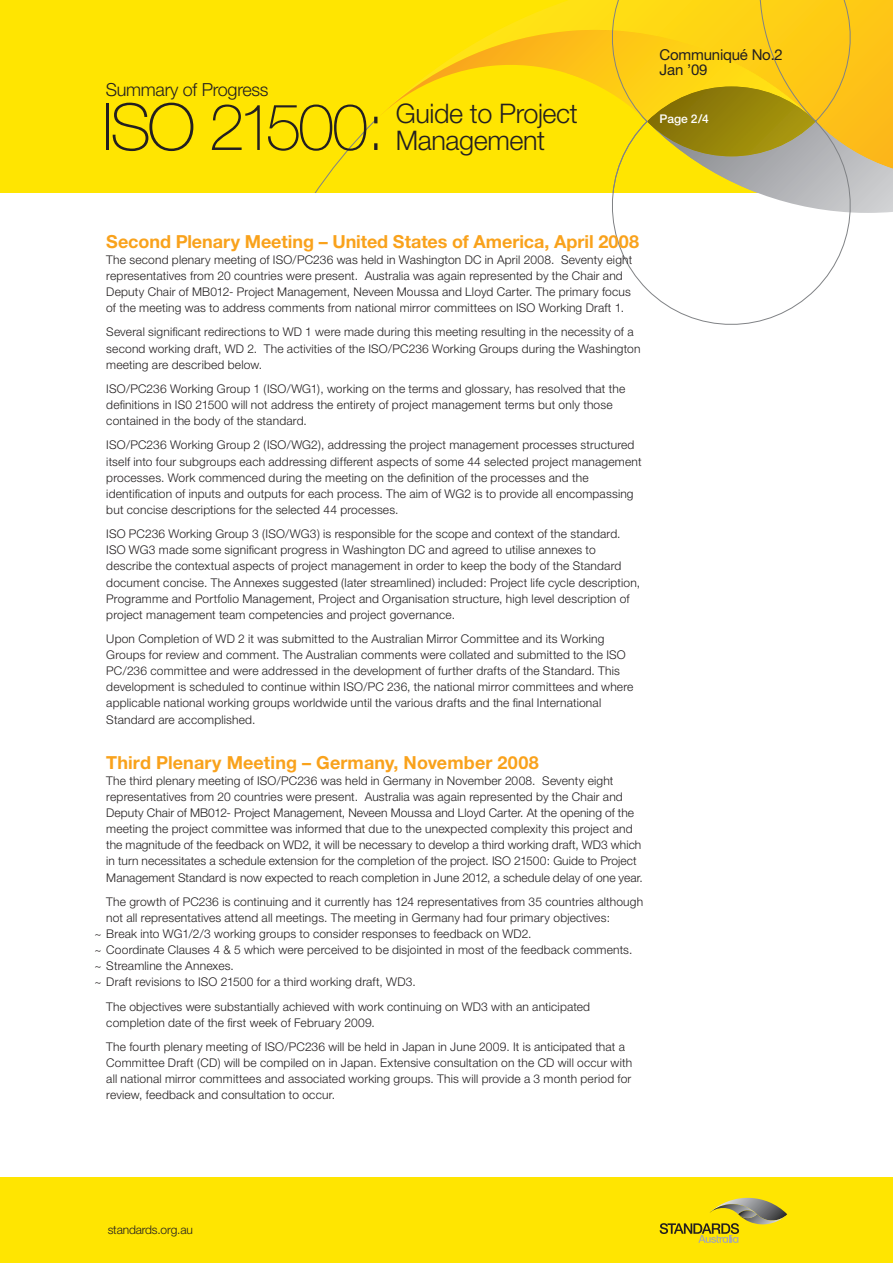
<style>
.page{position:relative;width:893px;height:1263px;background:#fff}
.page>*{position:absolute;margin:0;border:0;box-sizing:border-box;transform-origin:0 0}
.t1{font:100 64.8px "Helvetica Neue";letter-spacing:-.055em;color:#231f20}
.t2{font:300 27px/27px "Helvetica Neue";letter-spacing:-.015em;color:#231f20}
.t3{font:700 18px "Helvetica Neue CE";color:#f9a21c}
.t4{font:300 18px "Helvetica Neue";letter-spacing:-.015em;color:#231f20}
.t5{font:15px/15px "Helvetica Neue";letter-spacing:-.015em;color:#231f20}
.t6{font:300 12px/16.2px "Helvetica Neue CE";letter-spacing:.015em;color:#231f20}
.t7{font:300 12px "Helvetica Neue";letter-spacing:-.015em;color:#231f20}
.t8{font:500 12px "Helvetica Neue CE";color:#fff}
</style>
<div class="page">
<div style="left:0;top:0;width:893px;height:193px;background:#ffe501"></div>
<svg style="left:374px;top:30px;width:193px;height:92px"></svg>
<svg style="left:567px;top:0;width:326px;height:325px"></svg>
<div style="left:0;top:1178px;width:893px;height:85px;background:#ffe501"></div>
<svg style="left:660px;top:1198px;width:127px;height:45px"></svg>
<h3 class="t4" style="left:106px;top:78px;width:164px">Summary of Progress</h3>
<h1 class="t1" style="left:102px;top:90px;width:284px">ISO 21500:</h1>
<h2 class="t2" style="left:396px;top:99px;width:184px">Guide to Project<br>Management</h2>
<p class="t5" style="left:660px;top:47px;width:125px">Communiqué No.2<br>Jan ’09</p>
<p class="t8" style="left:660px;top:111px;width:51px">Page 2/4</p>
<h3 class="t3" style="left:106px;top:230px;width:534px">Second Plenary Meeting – United States of America, April 2008</h3>
<p class="t6" style="left:106px;top:251px;width:527px">The second plenary meeting of ISO/PC236 was held in Washington DC in April 2008. Seventy eight representatives from 20 countries were present. Australia was again represented by the Chair and Deputy Chair of MB012- Project Management, Neveen Moussa and Lloyd Carter. The primary focus of the meeting was to address comments from national mirror committees on ISO Working Draft 1.</p>
<p class="t6" style="left:106px;top:324px;width:536px">Several significant redirections to WD 1 were made during this meeting resulting in the necessity of a second working draft, WD 2. The activities of the ISO/PC236 Working Groups during the Washington meeting are described below.</p>
<p class="t6" style="left:106px;top:380px;width:520px">ISO/PC236 Working Group 1 (ISO/WG1), working on the terms and glossary, has resolved that the definitions in IS0 21500 will not address the entirety of project management terms but only those contained in the body of the standard.</p>
<p class="t6" style="left:106px;top:437px;width:537px">ISO/PC236 Working Group 2 (ISO/WG2), addressing the project management processes structured itself into four subgroups each addressing different aspects of some 44 selected project management processes. Work commenced during the meeting on the definition of the processes and the identification of inputs and outputs for each process. The aim of WG2 is to provide all encompassing but concise descriptions for the selected 44 processes.</p>
<p class="t6" style="left:106px;top:526px;width:535px">ISO PC236 Working Group 3 (ISO/WG3) is responsible for the scope and context of the standard.<br>ISO WG3 made some significant progress in Washington DC and agreed to utilise annexes to describe the contextual aspects of project management in order to keep the body of the Standard document concise. The Annexes suggested (later streamlined) included: Project life cycle description, Programme and Portfolio Management, Project and Organisation structure, high level description of project management team competencies and project governance.</p>
<p class="t6" style="left:106px;top:630px;width:529px">Upon Completion of WD 2 it was submitted to the Australian Mirror Committee and its Working Groups for review and comment. The Australian comments were collated and submitted to the ISO PC/236 committee and were addressed in the development of further drafts of the Standard. This development is scheduled to continue within ISO/PC 236, the national mirror committees and where applicable national working groups worldwide until the various drafts and the final International Standard are accomplished.</p>
<h3 class="t3" style="left:106px;top:751px;width:434px">Third Plenary Meeting – Germany, November 2008</h3>
<p class="t6" style="left:106px;top:772px;width:538px">The third plenary meeting of ISO/PC236 was held in Germany in November 2008. Seventy eight representatives from 20 countries were present. Australia was again represented by the Chair and Deputy Chair of MB012- Project Management, Neveen Moussa and Lloyd Carter. At the opening of the meeting the project committee was informed that due to the unexpected complexity this project and the magnitude of the feedback on WD2, it will be necessary to develop a third working draft, WD3 which in turn necessitates a schedule extension for the completion of the project. ISO 21500: Guide to Project Management Standard is now expected to reach completion in June 2012, a schedule delay of one year.</p>
<p class="t6" style="left:106px;top:893px;width:538px">The growth of PC236 is continuing and it currently has 124 representatives from 35 countries although</p>
<p class="t6" style="left:106px;top:909px;width:505px">not all representatives attend all meetings. The meeting in Germany had four primary objectives:</p>
<p class="t6" style="left:95px;top:926px;width:438px">~ Break into WG1/2/3 working groups to consider responses to feedback on WD2.</p>
<p class="t6" style="left:95px;top:942px;width:539px">~ Coordinate Clauses 4 &amp; 5 which were perceived to be disjointed in most of the feedback comments.</p>
<p class="t6" style="left:95px;top:958px;width:141px">~ Streamline the Annexes.</p>
<p class="t6" style="left:95px;top:974px;width:323px">~ Draft revisions to ISO 21500 for a third working draft, WD3.</p>
<p class="t6" style="left:106px;top:998px;width:485px">The objectives were substantially achieved with work continuing on WD3 with an anticipated completion date of the first week of February 2009.</p>
<p class="t6" style="left:106px;top:1038px;width:527px">The fourth plenary meeting of ISO/PC236 will be held in Japan in June 2009. It is anticipated that a Committee Draft (CD) will be compiled on in Japan. Extensive consultation on the CD will occur with all national mirror committees and associated working groups. This will provide a 3 month period for review, feedback and consultation to occur.</p>
<p class="t7" style="left:108px;top:1222px;width:87px">standards.org.au</p>
</div>
